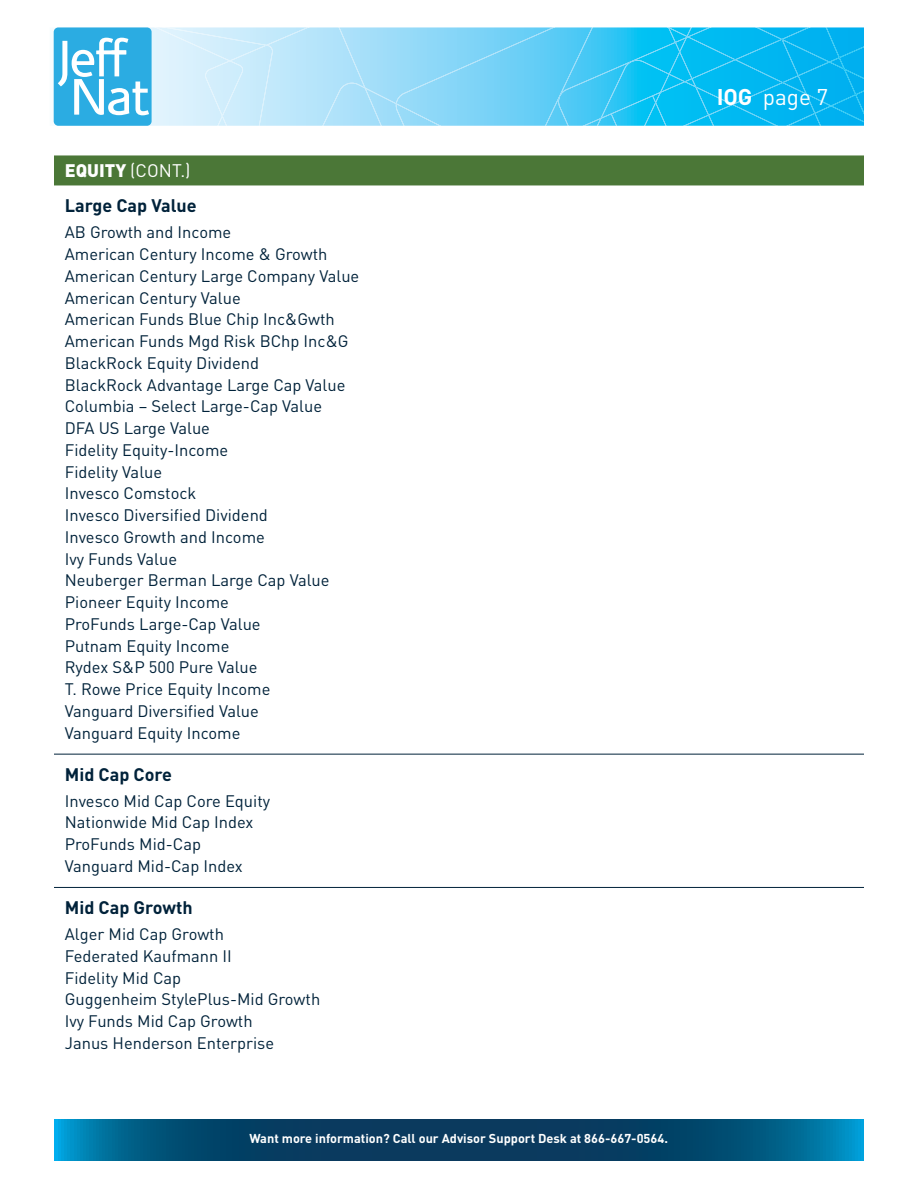
<style>
.page{position:relative;width:918px;height:1188px;background:#fff}
.page>*{position:absolute;margin:0;border:0;box-sizing:border-box;transform-origin:0 0}
.t1{font:22.5px "DIN";color:#fff}
.t2{font:700 18px/35.2px "DIN";color:#00223a}
.t3{font:16.5px/21.8px "DIN";color:#00223a}
.t4{font:700 12.75px "DIN";color:#fff}
.s1{font-weight:900;color:#fff}
.s2{font-weight:400;color:#fff}
.s3{font-weight:700}
</style>
<div class="page">
<svg style="left:54px;top:1120px;width:810px;height:41px;background:#044d74"></svg>
<svg style="left:389px;top:27px;width:475px;height:99px;background:#3dc6f4"></svg>
<div style="left:54px;top:27px;width:98px;height:99px;background:#2bace2;border-radius:5px"></div>
<svg style="left:58px;top:27px;width:331px;height:99px"></svg>
<div style="left:54px;top:155px;width:810px;height:30px;background:#4b7737"></div>
<hr style="left:54px;top:754px;width:810px;height:1px;background:#00223a">
<hr style="left:54px;top:887px;width:810px;height:1px;background:#00223a">
<p class="t2" style="left:65px;top:152px;width:134px"><span class="s1">EQUITY</span> <span class="s2">(CONT.)<br></span>Large Cap Value</p>
<p class="t3" style="left:65px;top:221px;width:296px">AB Growth and Income<br>American Century Income &amp; Growth<br>American Century Large Company Value<br>American Century Value<br>American Funds Blue Chip Inc&amp;Gwth<br>American Funds Mgd Risk BChp Inc&amp;G<br>BlackRock Equity Dividend<br>BlackRock Advantage Large Cap Value<br>Columbia – Select Large-Cap Value<br>DFA US Large Value<br>Fidelity Equity-Income<br>Fidelity Value<br>Invesco Comstock<br>Invesco Diversified Dividend<br>Invesco Growth and Income<br>Ivy Funds Value<br>Neuberger Berman Large Cap Value<br>Pioneer Equity Income<br>ProFunds Large-Cap Value<br>Putnam Equity Income<br>Rydex S&amp;P 500 Pure Value<br>T. Rowe Price Equity Income<br>Vanguard Diversified Value<br>Vanguard Equity Income</p>
<p class="t2" style="left:65px;top:756px;width:109px">Mid Cap Core</p>
<p class="t3" style="left:65px;top:790px;width:207px">Invesco Mid Cap Core Equity<br>Nationwide Mid Cap Index<br>ProFunds Mid-Cap<br>Vanguard Mid-Cap Index</p>
<p class="t2" style="left:65px;top:889px;width:130px">Mid Cap Growth</p>
<p class="t3" style="left:65px;top:923px;width:257px">Alger Mid Cap Growth<br>Federated Kaufmann II<br>Fidelity Mid Cap<br>Guggenheim StylePlus-Mid Growth<br>Ivy Funds Mid Cap Growth<br>Janus Henderson Enterprise</p>
<p class="t4" style="left:249px;top:1130px;width:420px">Want more information? Call our Advisor Support Desk at 866-667-0564.</p>
<h1 class="t1" style="left:717px;top:83px;width:113px"><span class="s3">IOG</span> page 7</h1>
</div>
